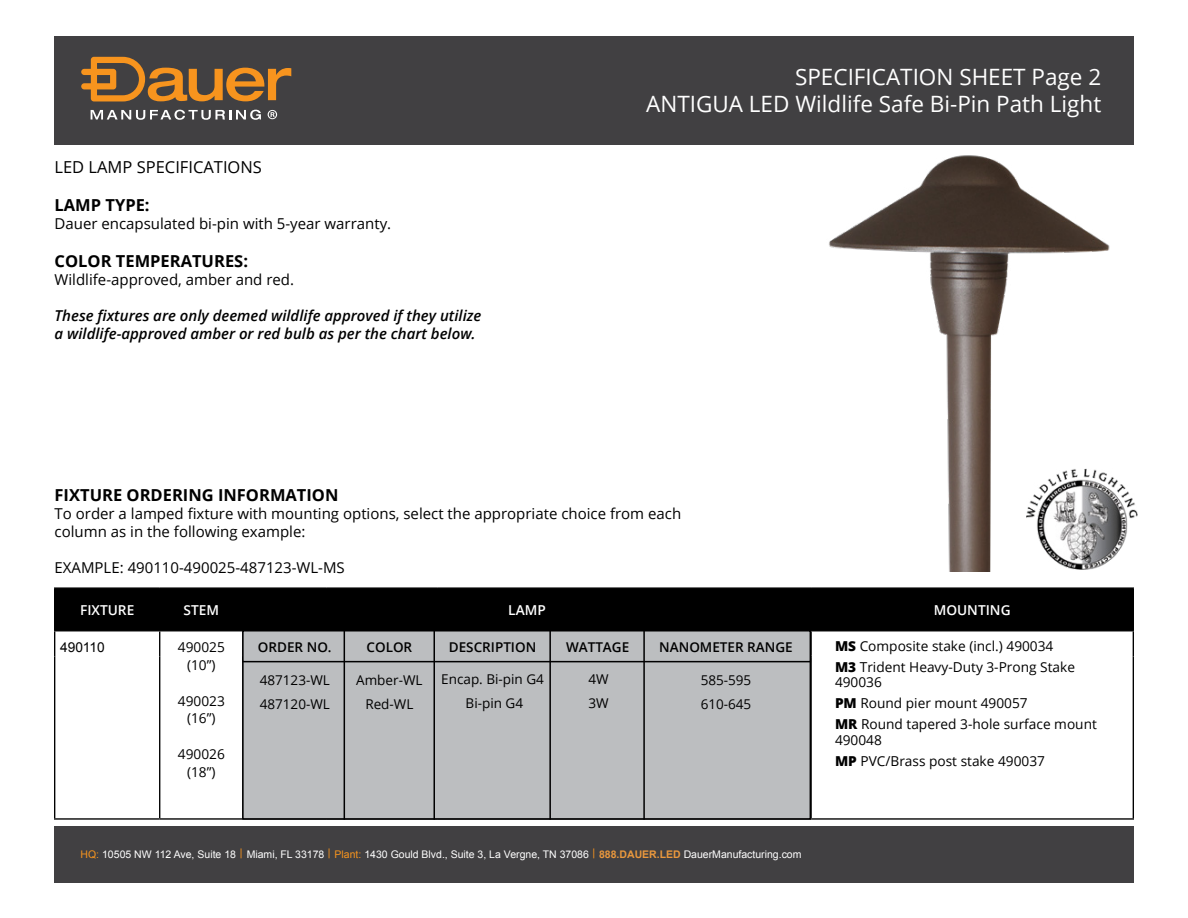
<style>
.page{position:relative;width:1188px;height:918px;background:#fff}
.page>*{position:absolute;margin:0;border:0;box-sizing:border-box;transform-origin:0 0}
.t1{font:22.5px/27px "Open Sans";color:#fff;text-align:right}
.t2{font:700 16.5px "Open Sans";color:#000}
.t3{font:16.5px "Open Sans";color:#000}
.t4{font:15px/17.7px "Open Sans";color:#000}
.t5{font:italic 600 15px/18px "Open Sans";color:#000}
.t6{font:13.65px/21.1px "Open Sans";color:#000;text-align:center}
.t7{font:600 13.65px "Open Sans";color:#fff}
.t8{font:600 13.65px "Open Sans";color:#000}
.t9{font:13.65px "Arial";color:#000}
.t10{font:13.5px/24px "Open Sans";color:#000}
.t11{font:600 13.5px "Open Sans";color:#000}
.t12{font:10.5px "Arial";color:#fff}
.s1{font-weight:800}
.s2{color:#f7941e}
.s3{font-weight:700;color:#ea983d}
</style>
<div class="page">
<div style="left:54px;top:36px;width:1080px;height:109px;background:#414042"></div>
<img style="left:829px;top:155px;width:281px;height:417px">
<div style="left:54px;top:826px;width:1080px;height:57px;background:#414042"></div>
<svg style="left:91px;top:110px;width:170px;height:10px"></svg>
<svg style="left:268px;top:110px;width:9px;height:9px"></svg>
<svg style="left:81px;top:57px;width:210px;height:44px"></svg>
<img style="left:1027px;top:469px;width:110px;height:101px">
<div style="left:55px;top:589px;width:1078px;height:41px;background:#000"></div>
<hr style="left:54px;top:587px;width:106px;height:2px;background:#000">
<hr style="left:54px;top:589px;width:1px;height:41px;background:#000">
<hr style="left:160px;top:587px;width:83px;height:2px;background:#000">
<hr style="left:159px;top:589px;width:1px;height:41px;background:#000">
<hr style="left:811px;top:587px;width:323px;height:2px;background:#000">
<hr style="left:1133px;top:589px;width:1px;height:41px;background:#000">
<hr style="left:54px;top:630px;width:106px;height:1px;background:#000">
<hr style="left:160px;top:630px;width:83px;height:1px;background:#000">
<hr style="left:811px;top:630px;width:323px;height:1px;background:#000">
<hr style="left:54px;top:818px;width:106px;height:2px;background:#000">
<hr style="left:160px;top:818px;width:82px;height:2px;background:#000">
<hr style="left:812px;top:818px;width:322px;height:2px;background:#000">
<hr style="left:243px;top:587px;width:83px;height:2px;background:#000">
<hr style="left:242px;top:589px;width:2px;height:41px;background:#000">
<hr style="left:326px;top:587px;width:112px;height:2px;background:#000">
<hr style="left:438px;top:587px;width:373px;height:2px;background:#000">
<hr style="left:810px;top:589px;width:2px;height:41px;background:#000">
<hr style="left:438px;top:656px;width:374px;height:1px;background:#000">
<hr style="left:438px;top:818px;width:374px;height:2px;background:#000">
<svg style="left:54px;top:631px;width:1px;height:25px"></svg>
<svg style="left:159px;top:631px;width:1px;height:25px"></svg>
<hr style="left:54px;top:656px;width:1px;height:162px;background:#000">
<hr style="left:159px;top:656px;width:1px;height:162px;background:#000">
<hr style="left:810px;top:631px;width:2px;height:25px;background:#000">
<svg style="left:1133px;top:631px;width:1px;height:25px"></svg>
<hr style="left:810px;top:657px;width:2px;height:161px;background:#000">
<hr style="left:1133px;top:656px;width:1px;height:162px;background:#000">
<div style="left:243px;top:657px;width:567px;height:162px;background:#bcbec0"></div>
<div style="left:242px;top:657px;width:569px;height:163px;border:2px solid #000"></div>
<div style="left:243px;top:631px;width:567px;height:31px;background:#bcbec0"></div>
<div style="left:242px;top:630px;width:569px;height:32px;border:2px solid #000"></div>
<hr style="left:344px;top:630px;width:1px;height:190px;background:#000">
<hr style="left:434px;top:630px;width:1px;height:190px;background:#000">
<hr style="left:549px;top:630px;width:2px;height:190px;background:#000">
<hr style="left:643px;top:630px;width:2px;height:190px;background:#000">
<p class="t3" style="left:55px;top:156px;width:209px">LED LAMP SPECIFICATIONS</p>
<p class="t2" style="left:55px;top:194px;width:97px">LAMP TYPE:</p>
<p class="t4" style="left:55px;top:215px;width:338px">Dauer encapsulated bi-pin with 5-year warranty.</p>
<p class="t2" style="left:55px;top:249px;width:195px">COLOR TEMPERATURES:</p>
<p class="t4" style="left:55px;top:270px;width:241px">Wildlife-approved, amber and red.</p>
<p class="t5" style="left:55px;top:306px;width:428px">These fixtures are only deemed wildlife approved if they utilize a wildlife-approved amber or red bulb as per the chart below.</p>
<h1 class="t1" style="left:646px;top:63px;width:457px">SPECIFICATION SHEET Page 2<br>ANTIGUA LED Wildlife Safe Bi-Pin Path Light</h1>
<p class="t2" style="left:55px;top:483px;width:285px">FIXTURE ORDERING INFORMATION</p>
<p class="t4" style="left:55px;top:505px;width:628px">To order a lamped fixture with mounting options, select the appropriate choice from each column as in the following example:</p>
<p class="t4" style="left:55px;top:558px;width:292px">EXAMPLE: 490110-490025-487123-WL-MS</p>
<p class="t7" style="left:80px;top:600px;width:56px">FIXTURE</p>
<p class="t7" style="left:184px;top:600px;width:37px">STEM</p>
<p class="t7" style="left:508px;top:600px;width:39px">LAMP</p>
<p class="t7" style="left:934px;top:600px;width:78px">MOUNTING</p>
<p class="t9" style="left:60px;top:638px;width:46px">490110</p>
<p class="t6" style="left:178px;top:638px;width:48px;line-height:17.9px">490025 (10”)</p>
<p class="t6" style="left:178px;top:691px;width:48px;line-height:17.9px">490023 (16”)</p>
<p class="t6" style="left:178px;top:745px;width:48px;line-height:17.9px">490026 (18”)</p>
<p class="t8" style="left:253px;top:634px;width:66px">WATTAGE</p>
<p class="t8" style="left:366px;top:634px;width:33px">TYPE</p>
<p class="t8" style="left:579px;top:634px;width:92px">COLOR TEMP.</p>
<p class="t6" style="left:835px;top:635px;width:242px;text-align:left"><span class="s1">MS</span> Composite stake (incl.) 490034<br><span class="s1">M3</span> Trident Heavy-Duty 3-Prong Stake</p>
<p class="t6" style="left:835px;top:671px;width:263px;text-align:left">490036<br><span class="s1">PM</span> Round pier mount 490057<br><span class="s1">MR</span> Round tapered 3-hole surface mount</p>
<p class="t6" style="left:835px;top:729px;width:212px;text-align:left">490048<br><span class="s1">MP</span> PVC/Brass post stake 490037</p>
<p class="t11" style="left:258px;top:638px;width:75px">ORDER NO.</p>
<p class="t10" style="left:260px;top:667px;width:72px">487123-WL<br>487120-WL</p>
<p class="t11" style="left:367px;top:638px;width:47px">COLOR</p>
<p class="t10" style="left:356px;top:667px;width:68px;text-align:center">Amber-WL<br>Red-WL</p>
<p class="t11" style="left:449px;top:638px;width:89px">DESCRIPTION</p>
<p class="t10" style="left:441px;top:667px;width:104px;text-align:center">Encap. Bi-pin G4<br>Bi-pin G4</p>
<p class="t11" style="left:659px;top:638px;width:135px">NANOMETER RANGE</p>
<p class="t10" style="left:701px;top:667px;width:52px">585-595<br>610-645</p>
<p class="t11" style="left:566px;top:638px;width:65px">WATTAGE</p>
<p class="t10" style="left:589px;top:667px;width:22px">4W<br>3W</p>
<p class="t12" style="left:81px;top:847px;width:723px"><span class="s2">HQ:</span> 10505 NW 112 Ave, Suite 18 <span class="s2">|</span> Miami, FL 33178 <span class="s2">| Plant:</span> 1430 Gould Blvd., Suite 3, La Vergne, TN 37086 <span class="s2">|</span> <span class="s3">888.DAUER.LED</span> DauerManufacturing.com</p>
</div>
